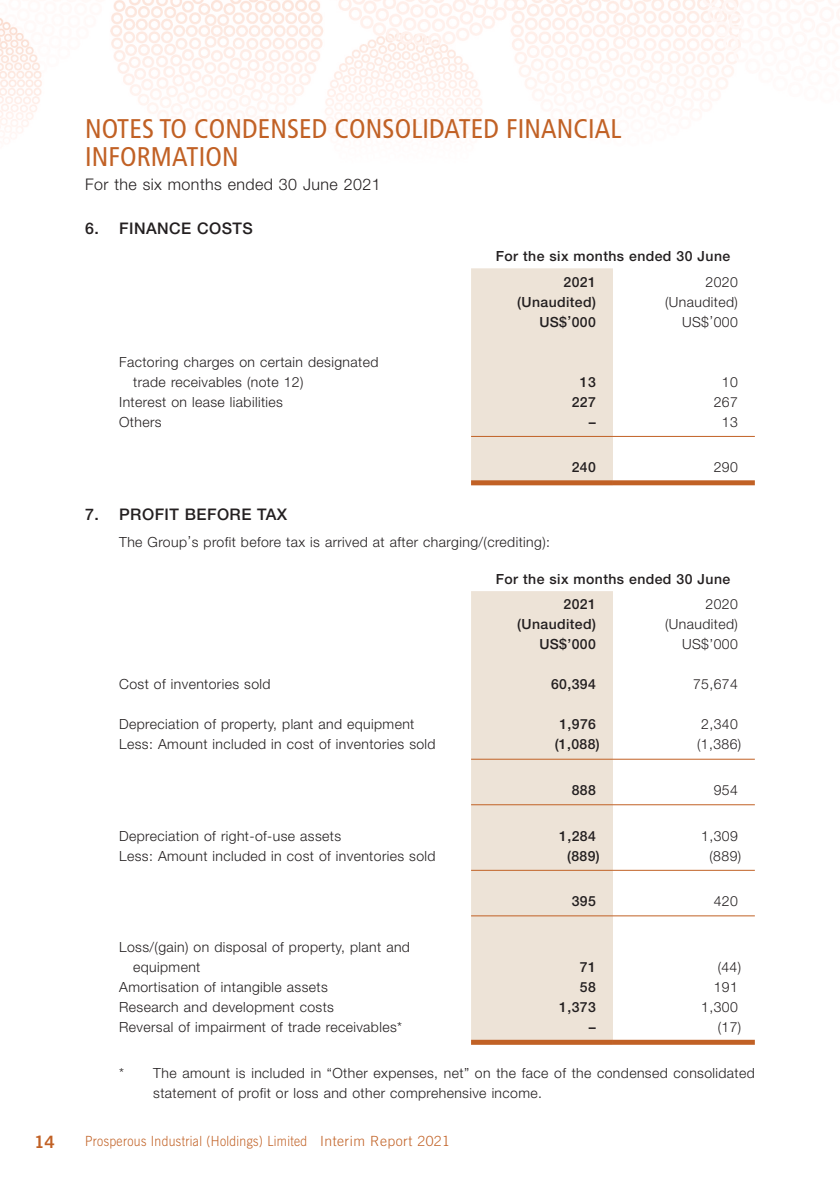
<style>
.page{position:relative;width:840px;height:1191px;background:#fff}
.page>*{position:absolute;margin:0;border:0;box-sizing:border-box;transform-origin:0 0}
.t1{font:condensed 27px/28px "Frutiger LT Std";letter-spacing:.005em;color:#c16125}
.t2{font:17px "Trade Gothic LT Std Bd 2";color:#c16125}
.t3{font:500 16px "Helvetica Neue LT Std";letter-spacing:.03em;color:#231f20}
.t4{font:300 16px "Helvetica Neue LT Std";letter-spacing:.03em;color:#231f20}
.t5{font:300 14px/20px "Helvetica Neue LT Std";letter-spacing:.03em;color:#231f20}
.t6{font:500 14px/25.6px "Helvetica Neue LT Std";letter-spacing:.03em;color:#231f20}
.t7{font:300 14px "Trade Gothic LT Std";letter-spacing:.03em;color:#c16125;scale:.87 1}
</style>
<div class="page">
<img style="left:0;top:0;width:839px;height:1045px">
<div style="left:471px;top:268px;width:141px;height:212px;background:#ede3d7"></div>
<hr style="left:471px;top:436px;width:141px;height:1px;background:#c16125">
<hr style="left:612px;top:436px;width:142px;height:1px;background:#c16125">
<div style="left:471px;top:480px;width:141px;height:5px;background:#c16125"></div>
<div style="left:612px;top:480px;width:142px;height:5px;background:#c16125"></div>
<div style="left:471px;top:591px;width:141px;height:448px;background:#ede3d7"></div>
<hr style="left:471px;top:758px;width:141px;height:1px;background:#c16125">
<hr style="left:612px;top:758px;width:142px;height:1px;background:#c16125">
<hr style="left:471px;top:804px;width:141px;height:1px;background:#c16125">
<hr style="left:612px;top:804px;width:142px;height:1px;background:#c16125">
<hr style="left:471px;top:869px;width:141px;height:1px;background:#c16125">
<hr style="left:612px;top:869px;width:142px;height:1px;background:#c16125">
<hr style="left:471px;top:915px;width:141px;height:1px;background:#c16125">
<hr style="left:612px;top:915px;width:142px;height:1px;background:#c16125">
<div style="left:471px;top:1039px;width:141px;height:5px;background:#c16125"></div>
<div style="left:612px;top:1039px;width:142px;height:5px;background:#c16125"></div>
<h1 class="t1" style="left:85px;top:114px;width:537px">NOTES TO CONDENSED CONSOLIDATED FINANCIAL<br>INFORMATION</h1>
<p class="t4" style="left:85px;top:174px;width:297px">For the six months ended 30 June 2021</p>
<p class="t3" style="left:85px;top:219px;width:169px">6. FINANCE COSTS</p>
<p class="t5" style="left:133px;top:351px;width:246px;text-indent:-14px">Factoring charges on certain designated trade receivables (note 12)</p>
<p class="t6" style="left:563px;top:243px;width:168px;text-indent:-68px">For the six months ended 30 June<br>2021</p>
<p class="t5" style="left:705px;top:271px;width:34px">2020</p>
<p class="t6" style="left:517px;top:289px;width:80px">(Unaudited)</p>
<p class="t5" style="left:664px;top:291px;width:74px">(Unaudited)</p>
<p class="t6" style="left:539px;top:309px;width:58px">US$’000</p>
<p class="t5" style="left:681px;top:311px;width:57px">US$’000</p>
<p class="t6" style="left:579px;top:369px;width:17px">13</p>
<p class="t5" style="left:721px;top:371px;width:17px">10</p>
<p class="t5" style="left:119px;top:391px;width:165px">Interest on lease liabilities</p>
<p class="t6" style="left:571px;top:389px;width:26px">227</p>
<p class="t5" style="left:713px;top:391px;width:26px">267</p>
<p class="t5" style="left:119px;top:411px;width:44px">Others</p>
<p class="t6" style="left:588px;top:409px;width:8px">–</p>
<p class="t5" style="left:721px;top:411px;width:17px">13</p>
<p class="t6" style="left:571px;top:454px;width:26px">240</p>
<p class="t5" style="left:713px;top:457px;width:26px">290</p>
<p class="t3" style="left:85px;top:505px;width:203px">7. PROFIT BEFORE TAX</p>
<p class="t5" style="left:119px;top:531px;width:432px">The Group’s profit before tax is arrived at after charging/(crediting):</p>
<p class="t6" style="left:563px;top:566px;width:168px;text-indent:-68px">For the six months ended 30 June<br>2021</p>
<p class="t5" style="left:705px;top:594px;width:34px">2020</p>
<p class="t6" style="left:517px;top:611px;width:80px">(Unaudited)</p>
<p class="t5" style="left:664px;top:614px;width:74px">(Unaudited)</p>
<p class="t6" style="left:539px;top:631px;width:58px">US$’000</p>
<p class="t5" style="left:681px;top:634px;width:57px">US$’000</p>
<p class="t5" style="left:119px;top:674px;width:153px">Cost of inventories sold</p>
<p class="t6" style="left:551px;top:671px;width:46px">60,394</p>
<p class="t5" style="left:692px;top:674px;width:46px">75,674</p>
<p class="t5" style="left:119px;top:714px;width:296px">Depreciation of property, plant and equipment</p>
<p class="t6" style="left:559px;top:711px;width:38px">1,976</p>
<p class="t5" style="left:700px;top:714px;width:38px">2,340</p>
<p class="t5" style="left:119px;top:734px;width:318px">Less: Amount included in cost of inventories sold</p>
<p class="t6" style="left:554px;top:731px;width:47px">(1,088)</p>
<p class="t5" style="left:696px;top:734px;width:46px">(1,386)</p>
<p class="t6" style="left:571px;top:777px;width:26px">888</p>
<p class="t5" style="left:713px;top:779px;width:26px">954</p>
<p class="t5" style="left:119px;top:825px;width:223px">Depreciation of right-of-use assets</p>
<p class="t6" style="left:559px;top:822px;width:38px">1,284</p>
<p class="t5" style="left:700px;top:825px;width:38px">1,309</p>
<p class="t5" style="left:119px;top:845px;width:318px">Less: Amount included in cost of inventories sold</p>
<p class="t6" style="left:566px;top:842px;width:34px">(889)</p>
<p class="t5" style="left:709px;top:845px;width:33px">(889)</p>
<p class="t6" style="left:571px;top:888px;width:26px">395</p>
<p class="t5" style="left:713px;top:890px;width:26px">420</p>
<p class="t5" style="left:133px;top:936px;width:278px;text-indent:-14px">Loss/(gain) on disposal of property, plant and equipment</p>
<p class="t6" style="left:579px;top:953px;width:17px">71</p>
<p class="t5" style="left:717px;top:956px;width:25px">(44)</p>
<p class="t5" style="left:119px;top:976px;width:210px">Amortisation of intangible assets</p>
<p class="t6" style="left:579px;top:973px;width:17px">58</p>
<p class="t5" style="left:713px;top:976px;width:26px">191</p>
<p class="t5" style="left:119px;top:996px;width:216px">Research and development costs</p>
<p class="t6" style="left:559px;top:993px;width:38px">1,373</p>
<p class="t5" style="left:700px;top:996px;width:38px">1,300</p>
<p class="t5" style="left:119px;top:1016px;width:284px">Reversal of impairment of trade receivables*</p>
<p class="t6" style="left:588px;top:1013px;width:8px">–</p>
<p class="t5" style="left:717px;top:1016px;width:25px">(17)</p>
<p class="t5" style="left:153px;top:1063px;width:603px;text-indent:-34px">* The amount is included in “Other expenses, net” on the face of the condensed consolidated statement of profit or loss and other comprehensive income.</p>
<p class="t2" style="left:34px;top:1131px;width:22px">14</p>
<p class="t7" style="left:85px;top:1132px;width:420px">Prosperous Industrial (Holdings) Limited Interim Report 2021</p>
</div>
